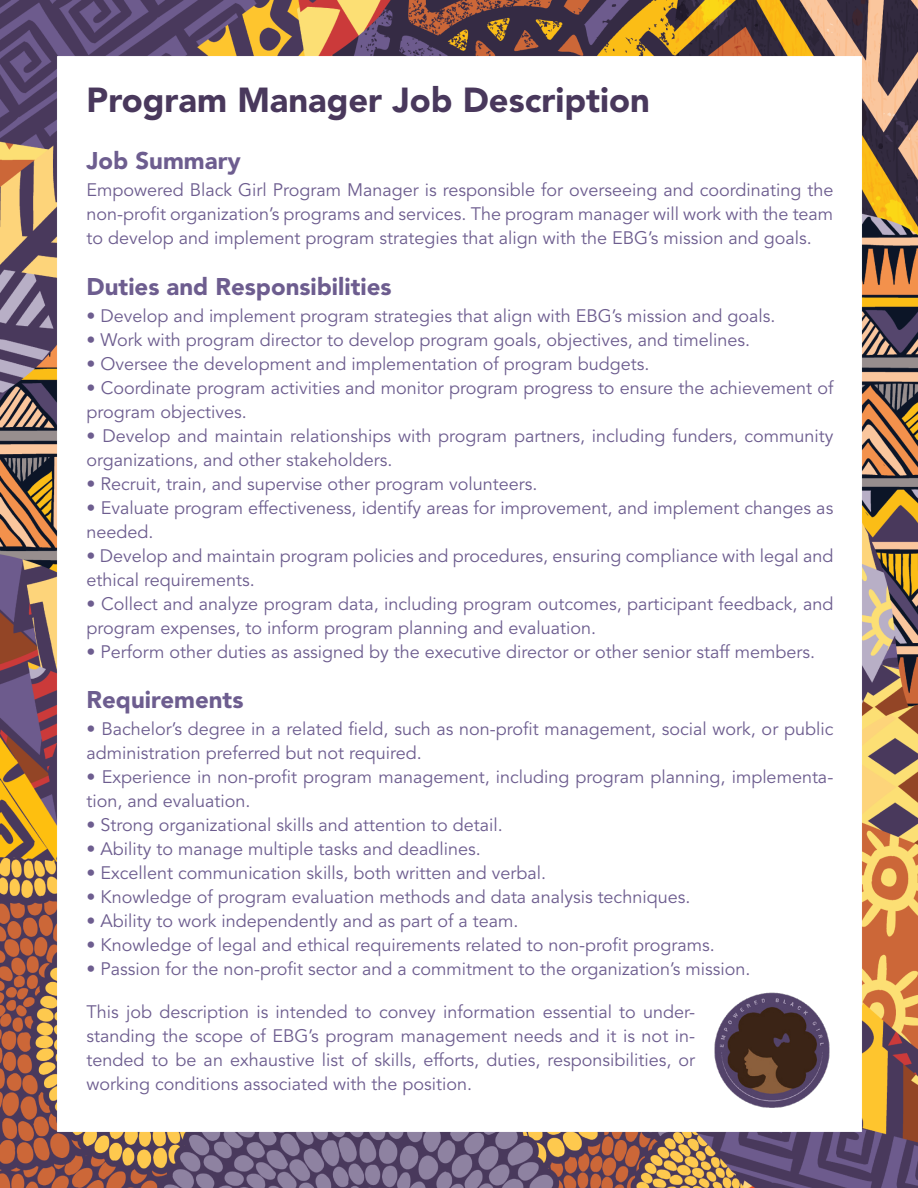
<style>
.page{position:relative;width:918px;height:1188px;background:#fff}
.page>*{position:absolute;margin:0;border:0;box-sizing:border-box;transform-origin:0 0}
.t1{font:900 34.5px "Avenir LT Std";color:#49385c}
.t2{font:900 24px "Avenir LT Std";color:#6d5d8f}
.t3{font:18px/24px "Avenir LT Std";color:#6d5d8f}
</style>
<div class="page">
<img style="left:0;top:0;width:918px;height:1188px">
<img style="left:713px;top:991px;width:118px;height:118px">
<p class="t1" style="left:87px;top:79px;width:565px">Program Manager Job Description</p>
<p class="t2" style="left:87px;top:146px;width:156px">Job Summary</p>
<p class="t3" style="left:87px;top:178px;width:748px;text-align:justify">Empowered Black Girl Program Manager is responsible for overseeing and coordinating the non-profit organization’s programs and services. The program manager will work with the team to develop and implement program strategies that align with the EBG’s mission and goals.</p>
<p class="t2" style="left:87px;top:272px;width:306px">Duties and Responsibilities</p>
<p class="t3" style="left:87px;top:304px;width:690px">• Develop and implement program strategies that align with EBG’s mission and goals.</p>
<p class="t3" style="left:87px;top:328px;width:665px">• Work with program director to develop program goals, objectives, and timelines.</p>
<p class="t3" style="left:87px;top:352px;width:564px">• Oversee the development and implementation of program budgets.</p>
<p class="t3" style="left:87px;top:376px;width:748px">• Coordinate program activities and monitor program progress to ensure the achievement of program objectives.</p>
<p class="t3" style="left:87px;top:424px;width:748px">• Develop and maintain relationships with program partners, including funders, community organizations, and other stakeholders.</p>
<p class="t3" style="left:87px;top:472px;width:452px">• Recruit, train, and supervise other program volunteers.</p>
<p class="t3" style="left:87px;top:496px;width:748px">• Evaluate program effectiveness, identify areas for improvement, and implement changes as needed.</p>
<p class="t3" style="left:87px;top:544px;width:748px">• Develop and maintain program policies and procedures, ensuring compliance with legal and ethical requirements.</p>
<p class="t3" style="left:87px;top:592px;width:748px">• Collect and analyze program data, including program outcomes, participant feedback, and program expenses, to inform program planning and evaluation.</p>
<p class="t3" style="left:87px;top:640px;width:730px">• Perform other duties as assigned by the executive director or other senior staff members.</p>
<p class="t2" style="left:87px;top:685px;width:158px">Requirements</p>
<p class="t3" style="left:87px;top:717px;width:748px">• Bachelor’s degree in a related field, such as non-profit management, social work, or public administration preferred but not required.</p>
<p class="t3" style="left:87px;top:765px;width:748px">• Experience in non-profit program management, including program planning, implementa&shy;tion, and evaluation.</p>
<p class="t3" style="left:87px;top:813px;width:418px">• Strong organizational skills and attention to detail.</p>
<p class="t3" style="left:87px;top:837px;width:396px">• Ability to manage multiple tasks and deadlines.</p>
<p class="t3" style="left:87px;top:861px;width:461px">• Excellent communication skills, both written and verbal.</p>
<p class="t3" style="left:87px;top:885px;width:605px">• Knowledge of program evaluation methods and data analysis techniques.</p>
<p class="t3" style="left:87px;top:909px;width:433px">• Ability to work independently and as part of a team.</p>
<p class="t3" style="left:87px;top:933px;width:630px">• Knowledge of legal and ethical requirements related to non-profit programs.</p>
<p class="t3" style="left:87px;top:957px;width:665px">• Passion for the non-profit sector and a commitment to the organization’s mission.</p>
<p class="t3" style="left:87px;top:1000px;width:610px;text-align:justify">This job description is intended to convey information essential to under&shy;standing the scope of EBG’s program management needs and it is not in&shy;tended to be an exhaustive list of skills, efforts, duties, responsibilities, or working conditions associated with the position.</p>
</div>
